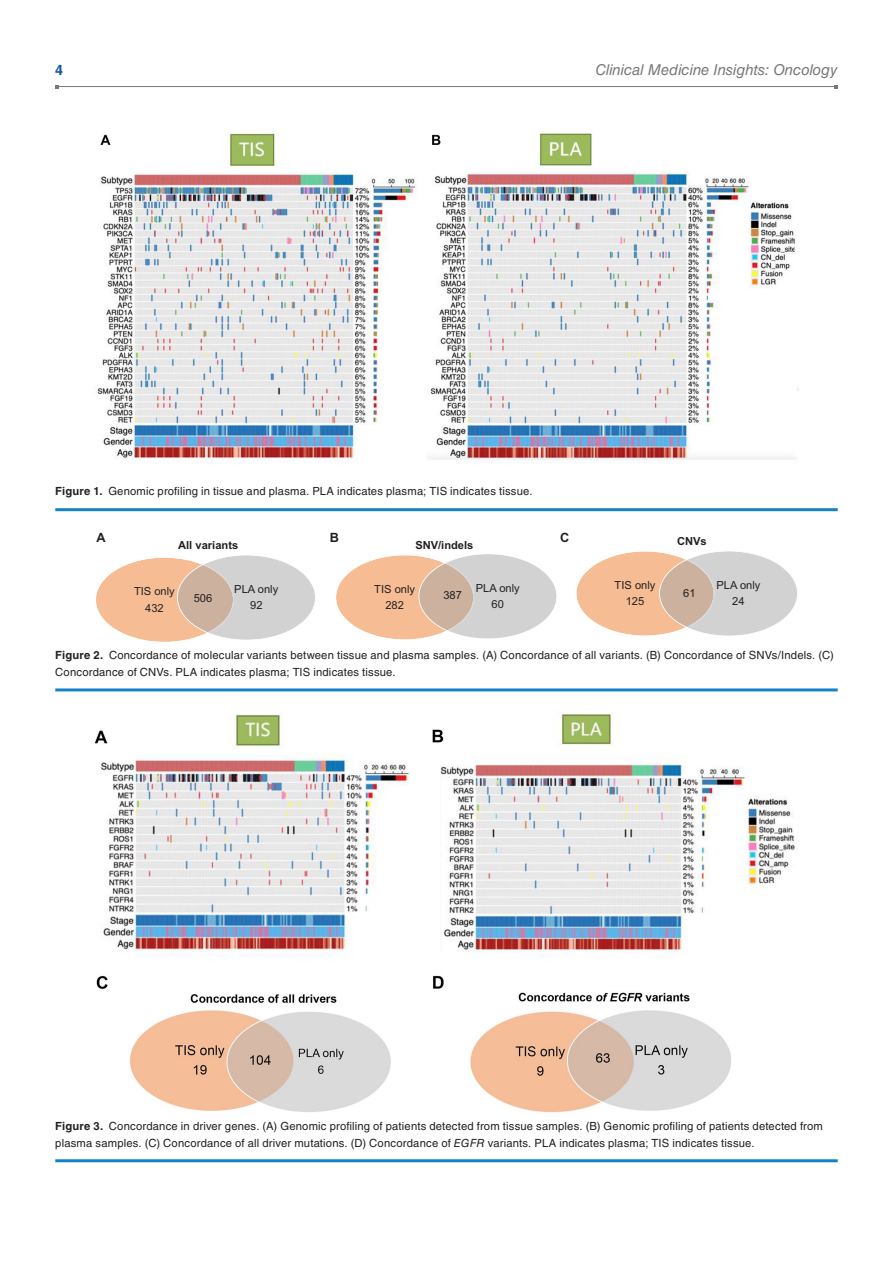
<style>
.page{position:relative;width:893px;height:1263px;background:#fff}
.page>*{position:absolute;margin:0;border:0;box-sizing:border-box;transform-origin:0 0}
.t1{font:italic 15px "Helvetica LT Std";letter-spacing:-.005em;color:#76787b}
.t2{font:700 14.25px "Helvetica LT Std";color:#1055a4}
.t3{font:700 12.75px "Arial";color:#231f20}
.t4{font:11.25px/16.5px "Helvetica LT Std";letter-spacing:.015em;color:#231f20}
.t5{font:11.1px/16px "Arial";color:#231f20;text-align:center}
.t6{font:700 11.1px "Arial";color:#231f20}
.s1{font-weight:700}
.s2{font-style:italic}
</style>
<div class="page">
<hr style="left:57px;top:86px;width:779px;height:1px;background:#76787b">
<hr style="left:55px;top:508px;width:783px;height:3px;background:#1582c5">
<img style="left:97px;top:133px;width:702px;height:331px">
<hr style="left:55px;top:688px;width:783px;height:3px;background:#1582c5">
<svg style="left:576px;top:551px;width:221px;height:85px"></svg>
<svg style="left:96px;top:555px;width:219px;height:87px"></svg>
<svg style="left:336px;top:554px;width:221px;height:86px"></svg>
<hr style="left:55px;top:1159px;width:783px;height:3px;background:#1582c5">
<img style="left:94px;top:713px;width:701px;height:400px">
<p class="t2" style="left:55px;top:61px;width:9px">4</p>
<h1 class="t1" style="left:595px;top:61px;width:244px">Clinical Medicine Insights: Oncology</h1>
<p class="t4" style="left:55px;top:483px;width:479px"><span class="s1">Figure 1.</span> Genomic profiling in tissue and plasma. PLA indicates plasma; TIS indicates tissue.</p>
<p class="t3" style="left:97px;top:528px;width:11px">A</p>
<p class="t3" style="left:330px;top:528px;width:11px">B</p>
<p class="t3" style="left:560px;top:528px;width:11px">C</p>
<p class="t6" style="left:415px;top:537px;width:60px">SNV/indels</p>
<p class="t6" style="left:178px;top:537px;width:62px">All variants</p>
<p class="t6" style="left:677px;top:533px;width:31px">CNVs</p>
<p class="t5" style="left:134px;top:583px;width:42px;line-height:16.6px">TIS only<br>432</p>
<p class="t5" style="left:234px;top:580px;width:46px;line-height:16.8px">PLA only<br>92</p>
<p class="t5" style="left:194px;top:590px;width:20px">506</p>
<p class="t5" style="left:374px;top:581px;width:42px">TIS only<br>282</p>
<p class="t5" style="left:476px;top:580px;width:46px">PLA only<br>60</p>
<p class="t5" style="left:443px;top:587px;width:20px">387</p>
<p class="t5" style="left:615px;top:577px;width:42px">TIS only<br>125</p>
<p class="t5" style="left:716px;top:577px;width:46px">PLA only<br>24</p>
<p class="t5" style="left:683px;top:585px;width:14px">61</p>
<p class="t4" style="left:55px;top:647px;width:780px"><span class="s1">Figure 2.</span> Concordance of molecular variants between tissue and plasma samples. (A) Concordance of all variants. (B) Concordance of SNVs/I ndels. (C)<br>Concordance of CNVs. PLA indicates plasma; TIS indicates tissue.</p>
<p class="t4" style="left:55px;top:1118px;width:769px"><span class="s1">Figure 3.</span> Concordance in driver genes. (A) Genomic profiling of patients detected from tissue samples. (B) Genomic profiling of patients detected from plasma samples. (C) Concordance of all driver mutations. (D) Concordance of <span class="s2">EGFR</span> variants. PLA indicates plasma; TI S indicates tissue.</p>
</div>
